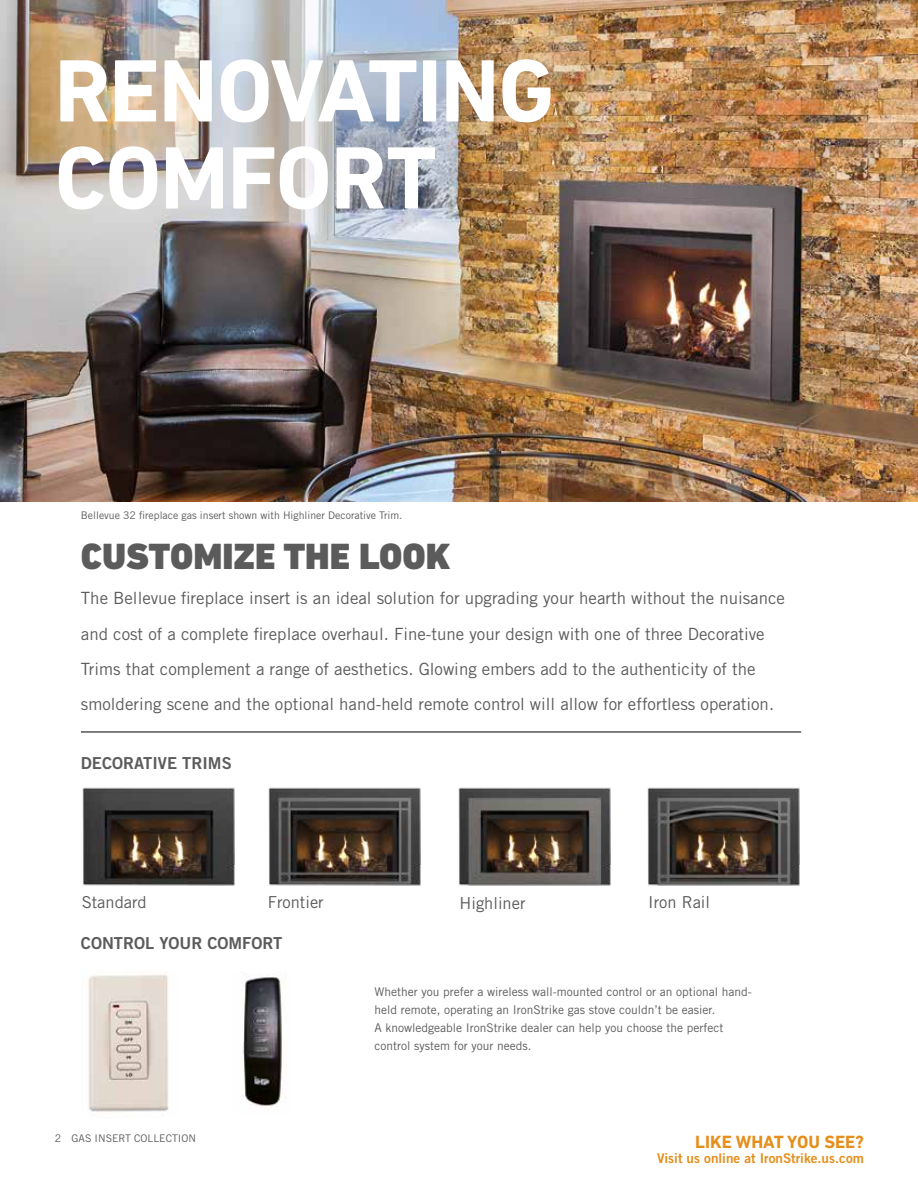
<style>
.page{position:relative;width:918px;height:1188px;background:#fff}
.page>*{position:absolute;margin:0;border:0;box-sizing:border-box;transform-origin:0 0}
.t1{font:700 90px/87px "DIN Next LT Pro";letter-spacing:-.015em;color:#fff}
.t2{font:900 37.2px "DIN Next LT Pro";color:#5b5b5b}
.t3{font:700 18px "DIN Next LT Pro";color:#e58e1a}
.t4{font:16.8px/35.4px "Trade Gothic LT Std";color:#5b5b5b}
.t5{font:16.5px "Trade Gothic LT Std";color:#5b5b5b}
.t6{font:16.5px "Trade Gothic LT Std Bd 2";color:#5b5b5b}
.t7{font:13.5px "Trade Gothic LT Std Bd 2";color:#e58e1a}
.t8{font:12px/18px "Trade Gothic LT Std";color:#5b5b5b}
.t9{font:10.5px "Trade Gothic LT Std";color:#5b5b5b}
</style>
<div class="page">
<img style="left:0;top:0;width:918px;height:502px">
<hr style="left:81px;top:732px;width:720px;height:1px;background:#000">
<img style="left:82px;top:787px;width:153px;height:99px">
<img style="left:268px;top:787px;width:153px;height:99px">
<img style="left:458px;top:787px;width:153px;height:99px">
<img style="left:647px;top:787px;width:153px;height:99px">
<img style="left:88px;top:974px;width:81px;height:138px">
<img style="left:242px;top:972px;width:44px;height:135px">
<h1 class="t1" style="left:55px;top:47px;width:502px">RENOVATING<br>COMFORT</h1>
<p class="t9" style="left:81px;top:509px;width:323px">Bellevue 32 fireplace gas insert shown with Highliner Decorative Trim.</p>
<h2 class="t2" style="left:81px;top:534px;width:371px">CUSTOMIZE THE LOOK</h2>
<p class="t4" style="left:81px;top:580px;width:706px">The Bellevue fireplace insert is an ideal solution for upgrading your hearth without the nuisance and cost of a complete fireplace overhaul. Fine-tune your design with one of three Decorative Trims that complement a range of aesthetics. Glowing embers add to the authenticity of the smoldering scene and the optional hand-held remote control will allow for effortless operation.</p>
<p class="t6" style="left:81px;top:753px;width:152px">DECORATIVE TRIMS</p>
<p class="t5" style="left:82px;top:892px;width:67px">Standard</p>
<p class="t5" style="left:268px;top:892px;width:57px">Frontier</p>
<p class="t5" style="left:460px;top:893px;width:68px">Highliner</p>
<p class="t5" style="left:648px;top:892px;width:63px">Iron Rail</p>
<p class="t6" style="left:81px;top:933px;width:203px">CONTROL YOUR COMFORT</p>
<p class="t8" style="left:375px;top:982px;width:379px">Whether you prefer a wireless wall-mounted control or an optional hand&shy;held remote, operating an IronStrike gas stove couldn’t be easier.<br>A knowledgeable IronStrike dealer can help you choose the perfect control system for your needs.</p>
<p class="t9" style="left:55px;top:1132px;width:143px">2 GAS INSERT COLLECTION</p>
<p class="t3" style="left:695px;top:1131px;width:170px">LIKE WHAT YOU SEE?</p>
<p class="t7" style="left:657px;top:1149px;width:208px">Visit us online at IronStrike.us.com</p>
</div>
